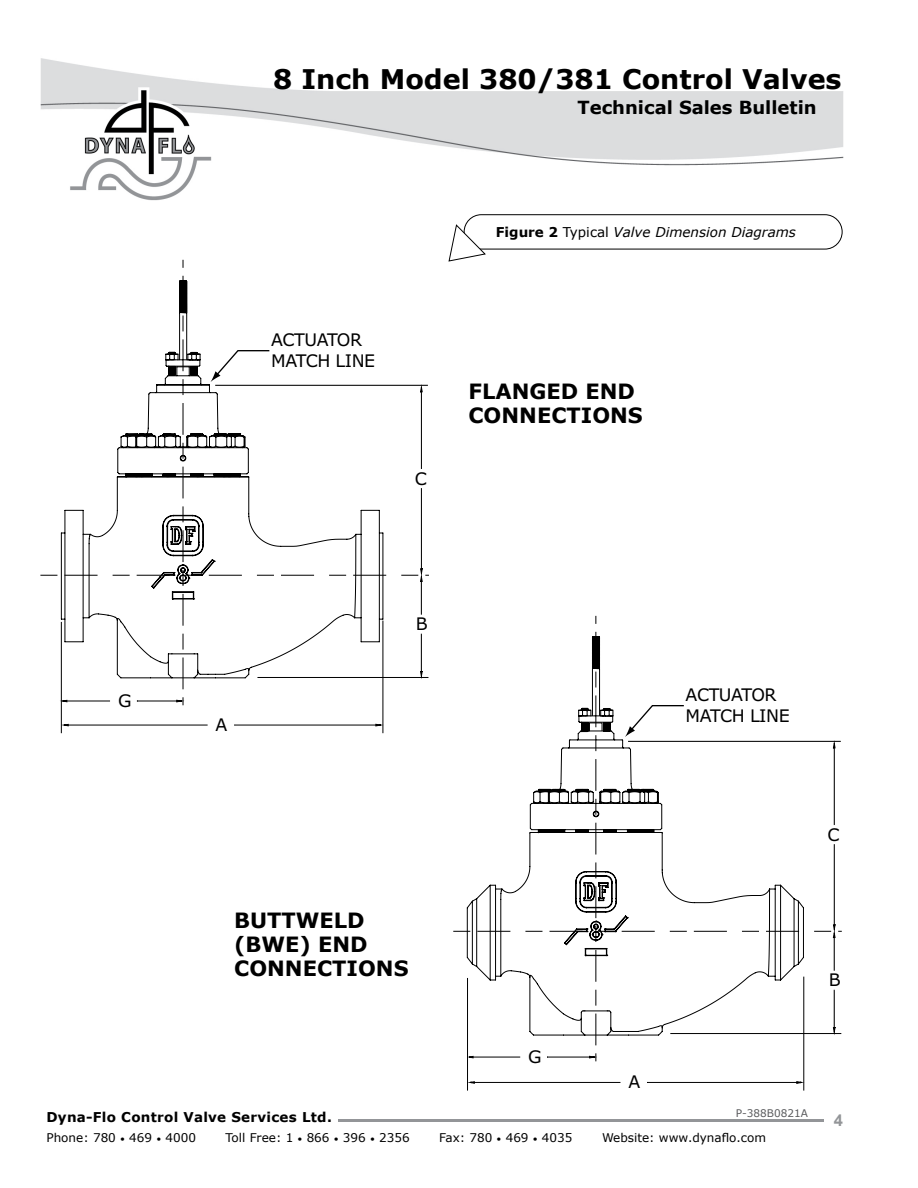
<style>
.page{position:relative;width:918px;height:1188px;background:#fff}
.page>*{position:absolute;margin:0;border:0;box-sizing:border-box;transform-origin:0 0}
.t1{font:700 27px "Verdana";color:#000}
.t2{font:700 21px/24px "Verdana";color:#000}
.t3{font:700 18px "Verdana";color:#000}
.t4{font:17.4px/20.9px "Verdana";letter-spacing:-.025em;color:#000}
.t5{font:700 16.5px "Arial";color:#939598}
.t6{font:italic 13.5px "Verdana";color:#000}
.t7{font:700 13.5px "Verdana";letter-spacing:.02em;color:#000}
.t8{font:12px "Verdana";color:#000}
.t9{font:10.5px "Verdana";color:#5a5b5d}
.s1{font-weight:700;font-style:normal}
.s2{font-style:normal}
.s3{font-size:9px}
</style>
<div class="page">
<img style="left:41px;top:58px;width:803px;height:143px">
<hr style="left:338px;top:1120px;width:486px;height:2px;background:#939598">
<div style="left:464px;top:215px;width:378px;height:34px;border:1px solid #000;border-radius:17px"></div>
<svg style="left:449px;top:225px;width:37px;height:36px"></svg>
<hr style="left:61px;top:622px;width:1px;height:111px;background:#000">
<hr style="left:383px;top:621px;width:1px;height:112px;background:#000">
<hr style="left:65px;top:725px;width:142px;height:1px;background:#000">
<hr style="left:235px;top:725px;width:145px;height:1px;background:#000">
<svg style="left:60px;top:724px;width:9px;height:3px"></svg>
<svg style="left:375px;top:724px;width:9px;height:3px"></svg>
<svg style="left:41px;top:276px;width:387px;height:429px"></svg>
<hr style="left:467px;top:978px;width:1px;height:112px;background:#000">
<hr style="left:803px;top:977px;width:1px;height:113px;background:#000">
<hr style="left:471px;top:1082px;width:149px;height:1px;background:#000">
<hr style="left:647px;top:1082px;width:154px;height:1px;background:#000">
<svg style="left:468px;top:1081px;width:7px;height:3px"></svg>
<svg style="left:796px;top:1081px;width:9px;height:3px"></svg>
<svg style="left:454px;top:632px;width:387px;height:429px"></svg>
<h1 class="t1" style="left:273px;top:60px;width:570px">8 Inch Model 380/381 Control Valves</h1>
<h3 class="t3" style="left:578px;top:95px;width:241px">Technical Sales Bulletin</h3>
<h3 class="t4" style="left:271px;top:330px;width:105px">ACTUATOR<br>MATCH LINE</h3>
<h3 class="t4" style="left:415px;top:468px;width:14px">C</h3>
<p class="t6" style="left:496px;top:223px;width:302px"><span class="s1">Figure 2</span> <span class="s2">Typical</span> Valve Dimension Diagrams</p>
<h2 class="t2" style="left:468px;top:379px;width:176px">FLANGED END<br>CONNECTIONS</h2>
<h3 class="t4" style="left:118px;top:690px;width:15px">G</h3>
<h3 class="t4" style="left:216px;top:714px;width:13px">A</h3>
<h3 class="t4" style="left:416px;top:613px;width:13px">B</h3>
<h3 class="t4" style="left:686px;top:684px;width:105px">ACTUATOR<br>MATCH LINE</h3>
<h3 class="t4" style="left:828px;top:824px;width:14px">C</h3>
<h2 class="t2" style="left:234px;top:908px;width:176px">BUTTWELD (BWE) END<br>CONNECTIONS</h2>
<h3 class="t4" style="left:829px;top:969px;width:13px">B</h3>
<h3 class="t4" style="left:528px;top:1046px;width:15px">G</h3>
<h3 class="t4" style="left:628px;top:1071px;width:13px">A</h3>
<p class="t9" style="left:736px;top:1106px;width:74px">P-388B0821A</p>
<p class="t7" style="left:46px;top:1108px;width:287px">Dyna-Flo Control Valve Services Ltd.</p>
<p class="t8" style="left:46px;top:1130px;width:151px">Phone: 780 <span class="s3">•</span> 469 <span class="s3">•</span> 4000</p>
<p class="t8" style="left:226px;top:1130px;width:186px">Toll Free: 1 <span class="s3">•</span> 866 <span class="s3">•</span> 396 <span class="s3">•</span> 2356</p>
<p class="t8" style="left:439px;top:1130px;width:135px">Fax: 780 <span class="s3">•</span> 469 <span class="s3">•</span> 4035</p>
<p class="t8" style="left:602px;top:1130px;width:165px">Website: www.dynaflo.com</p>
<h3 class="t5" style="left:834px;top:1108px;width:11px">4</h3>
</div>
